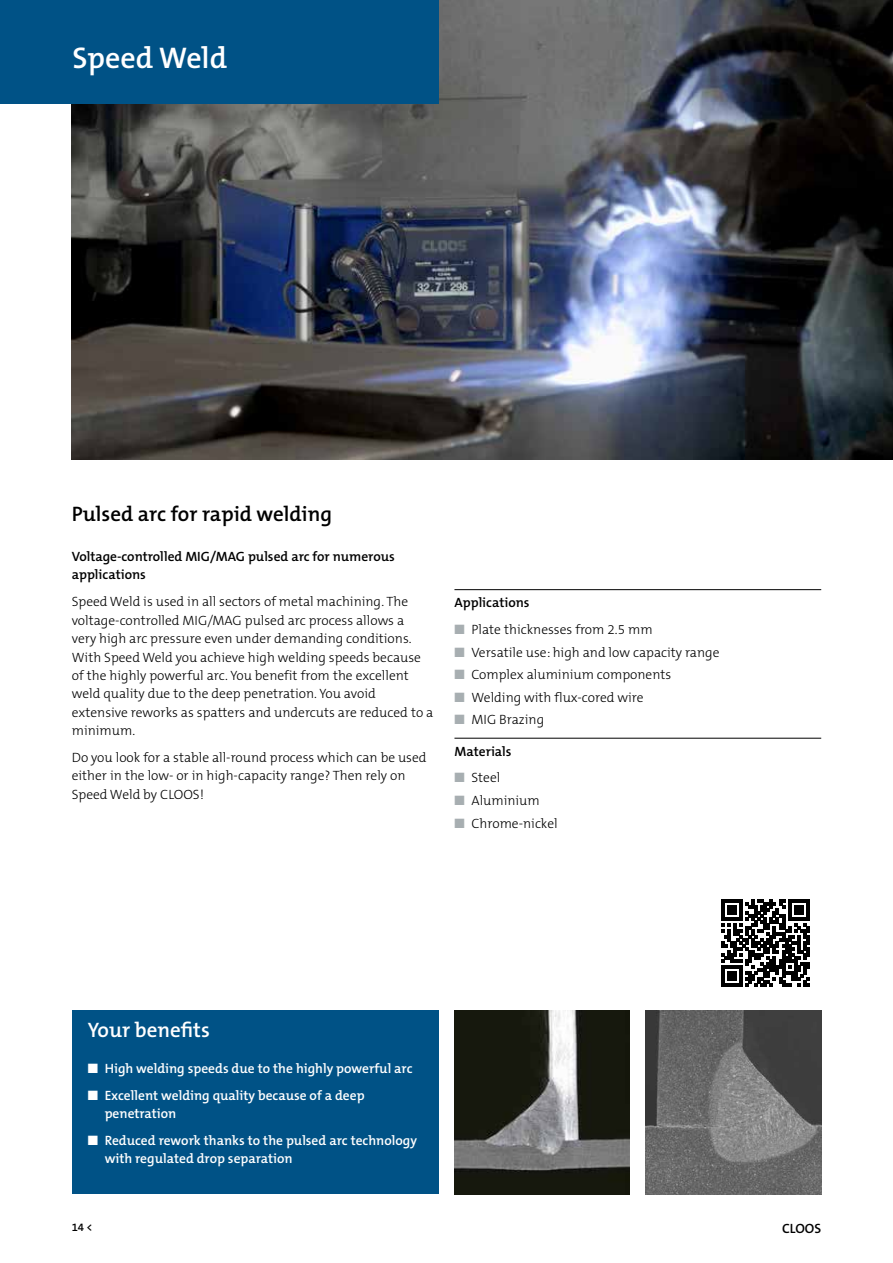
<style>
.page{position:relative;width:893px;height:1263px;background:#fff}
.page>*{position:absolute;margin:0;border:0;box-sizing:border-box;transform-origin:0 0}
.t1{font:600 30px "The Mix B6";color:#fff}
.t2{font:600 21px "The Mix B6";color:#000}
.t3{font:600 21px "The Mix B6";color:#fff}
.t4{font:300 13.5px/18.3px "The Mix B3";color:#000}
.t5{font:600 13.5px/18.3px "The Mix B6";color:#fff}
.t6{font:600 13.5px/18.3px "The Mix B6";color:#000}
.t7{font:600 11.25px "The Mix B6";color:#000}
.s1{color:#a7aeb1}
</style>
<div class="page">
<img style="left:72px;top:0;width:821px;height:459px">
<div style="left:72px;top:1010px;width:366px;height:184px;background:#005286"></div>
<hr style="left:454px;top:589px;width:367px;height:1px;background:#000">
<hr style="left:454px;top:738px;width:367px;height:1px;background:#000">
<img style="left:454px;top:1010px;width:176px;height:184px">
<img style="left:646px;top:1010px;width:175px;height:184px">
<div style="left:0;top:0;width:438px;height:103px;background:#005286"></div>
<svg style="left:722px;top:899px;width:87px;height:88px"></svg>
<h1 class="t1" style="left:73px;top:42px;width:156px">Speed Weld</h1>
<h2 class="t2" style="left:72px;top:502px;width:262px">Pulsed arc for rapid welding</h2>
<p class="t6" style="left:72px;top:548px;width:325px">Voltage-controlled MIG/MAG pulsed arc for numerous applications</p>
<p class="t4" style="left:72px;top:593px;width:363px">Speed Weld is used in all sectors of metal machining. The voltage-controlled MIG/MAG pulsed arc process allows a<br>very high arc pressure even under demanding conditions.<br>With Speed Weld you achieve high welding speeds because of the highly powerful arc. You benefit from the excellent weld quality due to the deep penetration. You avoid extensive reworks as spatters and undercuts are reduced to a minimum.</p>
<p class="t4" style="left:72px;top:748px;width:356px">Do you look for a stable all-round process which can be used either in the low- or in high-capacity range? Then rely on<br>Speed Weld by CLOOS!</p>
<p class="t6" style="left:454px;top:594px;width:77px">Applications</p>
<p class="t4" style="left:454px;top:621px;width:200px"><span class="s1">■</span> Plate thicknesses from 2.5 mm</p>
<p class="t4" style="left:454px;top:643px;width:267px"><span class="s1">■</span> Versatile use: high and low capacity range</p>
<p class="t4" style="left:454px;top:666px;width:218px"><span class="s1">■</span> Complex aluminium components</p>
<p class="t4" style="left:454px;top:688px;width:191px"><span class="s1">■</span> Welding with flux-cored wire</p>
<p class="t4" style="left:454px;top:711px;width:91px"><span class="s1">■</span> MIG Brazing</p>
<p class="t6" style="left:454px;top:742px;width:59px">Materials</p>
<p class="t4" style="left:454px;top:769px;width:47px"><span class="s1">■</span> Steel</p>
<p class="t4" style="left:454px;top:792px;width:87px"><span class="s1">■</span> Aluminium</p>
<p class="t4" style="left:454px;top:814px;width:105px"><span class="s1">■</span> Chrome-nickel</p>
<h2 class="t3" style="left:88px;top:1019px;width:124px">Your benefits</h2>
<p class="t5" style="left:88px;top:1059px;width:326px">■ High welding speeds due to the highly powerful arc</p>
<p class="t5" style="left:105px;top:1086px;width:261px;text-indent:-17px">■ Excellent welding quality because of a deep penetration</p>
<p class="t5" style="left:105px;top:1132px;width:314px;text-indent:-17px">■ Reduced rework thanks to the pulsed arc technology with regulated drop separation</p>
<p class="t7" style="left:72px;top:1221px;width:23px">14 &lt;</p>
<p class="t6" style="left:782px;top:1220px;width:41px">CLOOS</p>
</div>
